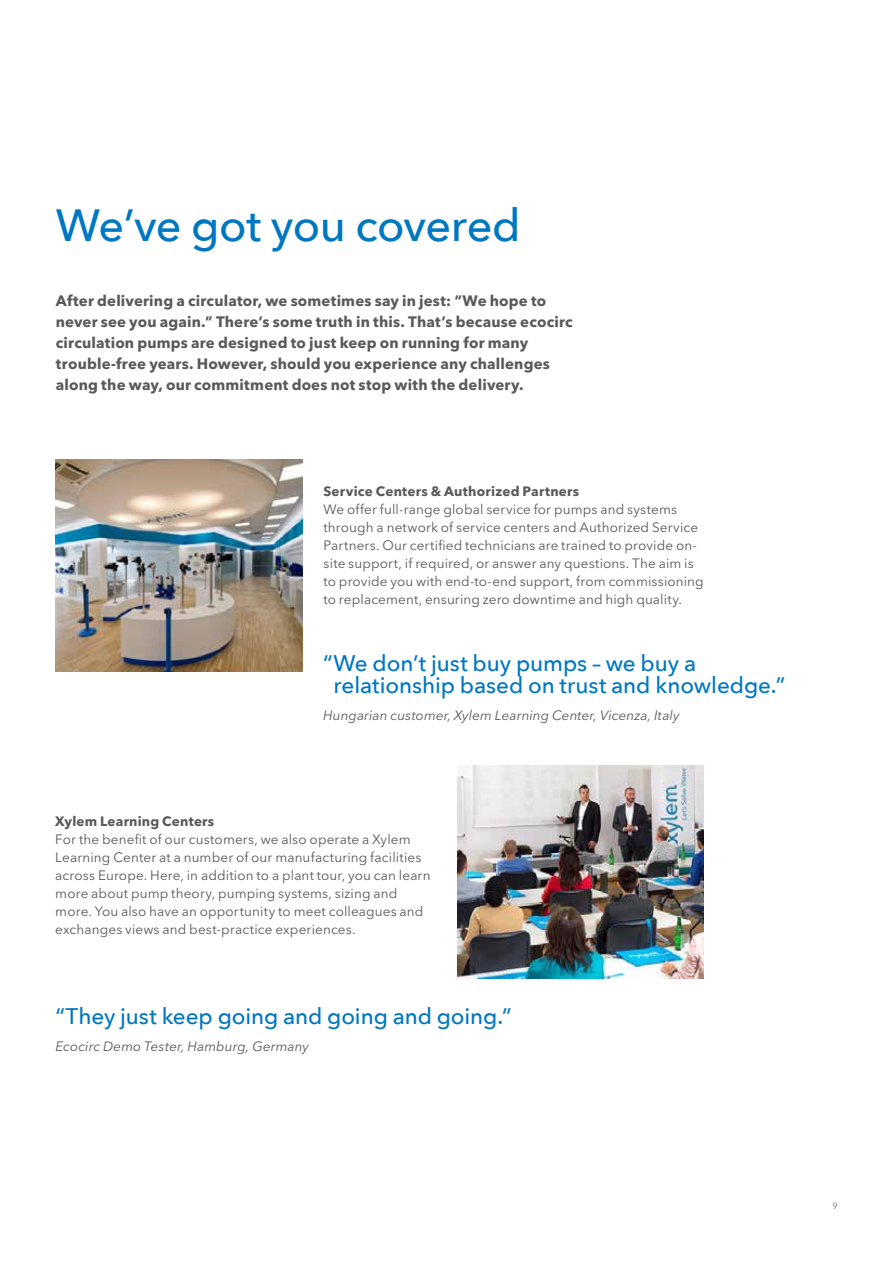
<style>
.page{position:relative;width:893px;height:1263px;background:#fff}
.page>*{position:absolute;margin:0;border:0;box-sizing:border-box;transform-origin:0 0}
.t1{font:500 45px "Avenir Next";letter-spacing:-.01em;color:#0077c1}
.t2{font:500 22.5px/22.5px "Avenir Next";letter-spacing:-.005em;color:#0077c1}
.t3{font:700 15px/21px "Avenir Next LT Pro";letter-spacing:.01em;color:#58595b}
.t4{font:13.5px/18px "Avenir Next LT Pro";letter-spacing:.01em;color:#58595b}
.t5{font:italic 13.5px "Avenir Next LT Pro";letter-spacing:.005em;color:#58595b}
.t6{font:700 13.5px "Avenir Next LT Pro";letter-spacing:.015em;color:#58595b}
.t7{font:9px "Avenir Next LT Pro";color:#6d6e71}
</style>
<div class="page">
<img style="left:56px;top:459px;width:246px;height:213px">
<img style="left:457px;top:765px;width:247px;height:213px">
<h1 class="t1" style="left:56px;top:187px;width:466px">We’ve got you covered</h1>
<p class="t3" style="left:56px;top:290px;width:518px">After delivering a circulator, we sometimes say in jest: “We hope to never see you again.” There’s some truth in this. That’s because ecocirc circulation pumps are designed to just keep on running for many trouble-free years. However, should you experience any challenges along the way, our commitment does not stop with the delivery.</p>
<p class="t6" style="left:323px;top:483px;width:257px">Service Centers &amp; Authorized Partners</p>
<p class="t4" style="left:323px;top:500px;width:382px">We offer full-range global service for pumps and systems through a network of service centers and Authorized Service Partners. Our certified technicians are trained to provide on&shy;site support, if required, or answer any questions. The aim is to provide you with end-to-end support, from commissioning to replacement, ensuring zero downtime and high quality.</p>
<h2 class="t2" style="left:333px;top:651px;width:453px;text-indent:-10px">“We don’t just buy pumps – we buy a relationship based on trust and knowledge.”</h2>
<p class="t5" style="left:323px;top:707px;width:358px">Hungarian customer, Xylem Learning Center, Vicenza, Italy</p>
<p class="t6" style="left:55px;top:813px;width:161px">Xylem Learning Centers</p>
<p class="t4" style="left:55px;top:830px;width:377px">For the benefit of our customers, we also operate a Xylem Learning Center at a number of our manufacturing facilities across Europe. Here, in addition to a plant tour, you can learn more about pump theory, pumping systems, sizing and more. You also have an opportunity to meet colleagues and exchanges views and best-practice experiences.</p>
<h2 class="t2" style="left:55px;top:1004px;width:458px">“They just keep going and going and going.”</h2>
<p class="t5" style="left:55px;top:1038px;width:255px">Ecocirc Demo Tester, Hamburg, Germany</p>
<p class="t7" style="left:832px;top:1201px;width:7px">9</p>
</div>
